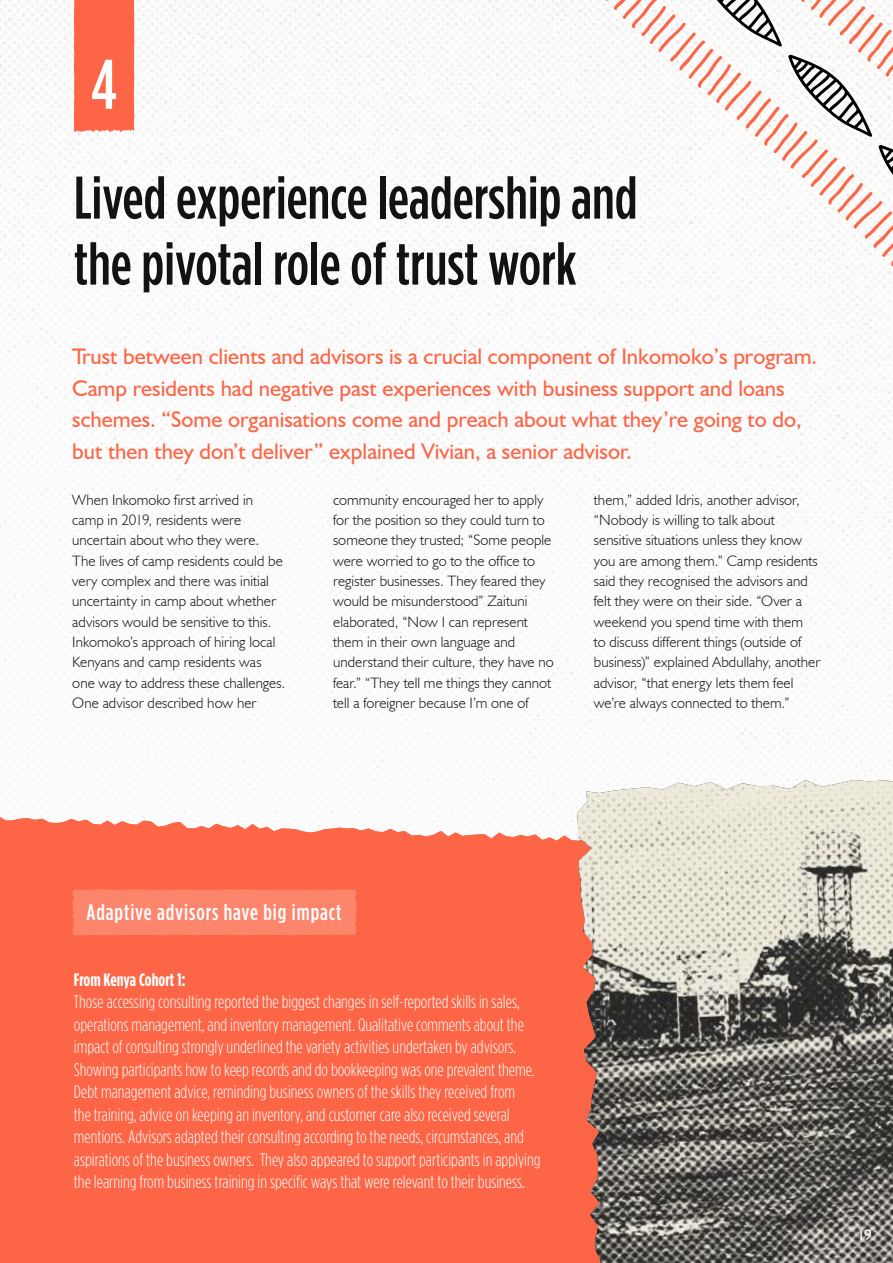
<style>
.page{position:relative;width:893px;height:1263px;background:#fff}
.page>*{position:absolute;margin:0;border:0;box-sizing:border-box;transform-origin:0 0}
.t1{font:500 69.9px "Gotham Condensed";color:#fff}
.t2{font:500 60px/66px "Gotham Condensed";color:#121212}
.t3{font:22.5px/31.7px "Humanist 521 BT";color:#fc6647}
.t4{font:500 22.5px "Gotham Condensed";letter-spacing:.04em;color:#fff}
.t5{font:300 18px/22.5px "Gotham Condensed";color:#fff}
.t6{font:700 18px "Gotham Condensed";letter-spacing:-.005em;color:#fff}
.t7{font:300 15px/20.4px "Humanist 521 BT";letter-spacing:.005em;color:#121212}
.t8{font:15px "Humanist 521 BT";color:#fff}
</style>
<div class="page">
<img style="left:0;top:0;width:893px;height:817px">
<div style="left:0;top:817px;width:577px;height:446px;background:#fc6647"></div>
<div style="left:72px;top:889px;width:285px;height:46px;background:#fd856c"></div>
<div style="left:74px;top:0;width:60px;height:132px;background:#fc6647"></div>
<svg style="left:606px;top:0;width:287px;height:267px"></svg>
<img style="left:577px;top:780px;width:316px;height:483px">
<h1 class="t1" style="left:91px;top:44px;width:28px">4</h1>
<h2 class="t2" style="left:74px;top:164px;width:565px">Lived experience leadership and the pivotal role of trust work</h2>
<p class="t3" style="left:72px;top:340px;width:746px">Trust between clients and advisors is a crucial component of Inkomoko’s program.<br>Camp residents had negative past experiences with business support and loans schemes. “Some organisations come and preach about what they’re going to do, but then they don’t deliver” explained Vivian, a senior advisor.</p>
<p class="t7" style="left:72px;top:489px;width:215px">When Inkomoko first arrived in camp in 2019, residents were uncertain about who they were.<br>The lives of camp residents could be very complex and there was initial uncertainty in camp about whether advisors would be sensitive to this.<br>Inkomoko’s approach of hiring local Kenyans and camp residents was one way to address these challenges.<br>One advisor described how her</p>
<p class="t7" style="left:333px;top:489px;width:222px">community encouraged her to apply for the position so they could turn to someone they trusted; “Some people were worried to go to the office to register businesses. They feared they would be misunderstood” Zaituni elaborated, “Now I can represent them in their own language and understand their culture, they have no fear.” “They tell me things they cannot tell a foreigner because I’m one of</p>
<p class="t7" style="left:594px;top:489px;width:228px">them,” added Idris, another advisor, “Nobody is willing to talk about sensitive situations unless they know you are among them.” Camp residents said they recognised the advisors and felt they were on their side. “Over a weekend you spend time with them<br>to discuss different things (outside of business)” explained Abdullahy, another advisor, “that energy lets them feel we’re always connected to them.”</p>
<h3 class="t4" style="left:87px;top:899px;width:256px">Adaptive advisors have big impact</h3>
<p class="t6" style="left:74px;top:969px;width:113px">From Kenya Cohort 1:</p>
<p class="t5" style="left:74px;top:991px;width:468px">Those accessing consulting reported the biggest changes in self-reported skills in sales, operations management, and inventory management. Qualitative comments about the impact of consulting strongly underlined the variety activities undertaken by advisors.<br>Showing participants how to keep records and do bookkeeping was one prevalent theme.<br>Debt management advice, reminding business owners of the skills they received from<br>the training, advice on keeping an inventory, and customer care also received several mentions. Advisors adapted their consulting according to the needs, circumstances, and aspirations of the business owners. They also appeared to support participants in applying the learning from business training in specific ways that were relevant to their business.</p>
<p class="t8" style="left:857px;top:1226px;width:16px">19</p>
</div>
